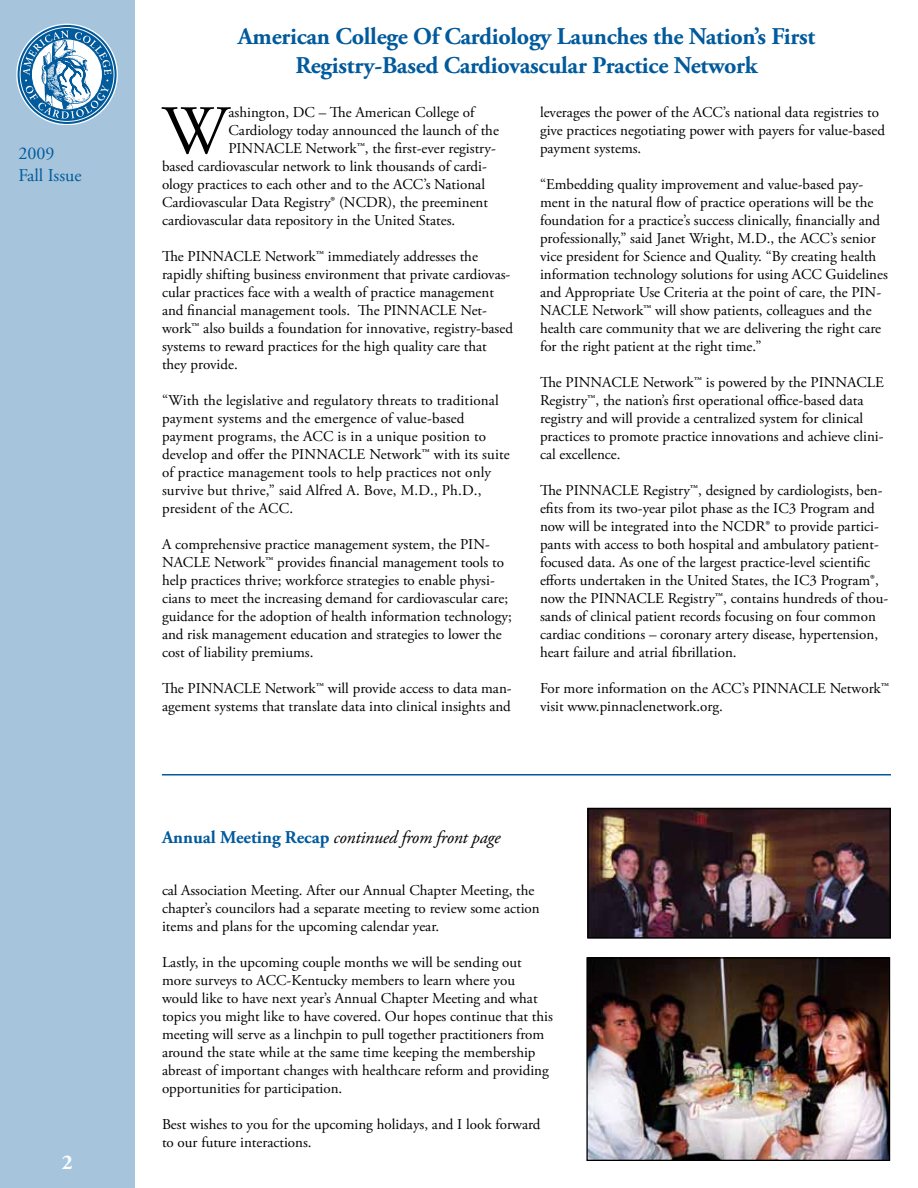
<style>
.page{position:relative;width:918px;height:1188px;background:#fff}
.page>*{position:absolute;margin:0;border:0;box-sizing:border-box;transform-origin:0 0}
.t1{font:69.3px "Adobe Garamond Pro";color:#000}
.t2{font:700 24px/28.8px "Adobe Garamond Pro";letter-spacing:-.01em;color:#005a9c;text-align:center}
.t3{font:700 21px "Adobe Garamond Pro";color:#fff}
.t4{font:italic 18px "Adobe Garamond Pro";letter-spacing:-.01em;color:#000}
.t5{font:18px/21.6px "Adobe Garamond Pro";color:#005a9c}
.t6{font:15px/18px "Adobe Garamond Pro";color:#000}
.s1{font-weight:700;font-style:normal;color:#005a9c}
</style>
<div class="page">
<img style="left:588px;top:959px;width:300px;height:200px">
<div style="left:586px;top:957px;width:304px;height:204px;border:1px solid #000"></div>
<img style="left:589px;top:810px;width:300px;height:127px">
<div style="left:587px;top:808px;width:304px;height:131px;border:1px solid #000"></div>
<hr style="left:162px;top:774px;width:729px;height:2px;background:#005a9c">
<div style="left:0;top:0;width:135px;height:1188px;background:#a6c5dc"></div>
<svg style="left:20px;top:27px;width:95px;height:95px"></svg>
<p class="t5" style="left:18px;top:143px;width:65px">2009<br>Fall Issue</p>
<h3 class="t3" style="left:62px;top:1150px;width:12px">2</h3>
<h2 class="t2" style="left:238px;top:23px;width:579px">American College Of Cardiology Launches the Nation’s First<br>Registry-Based Cardiovascular Practice Network</h2>
<h1 class="t1" style="left:162px;top:90px;width:68px">W</h1>
<p class="t6" style="left:229px;top:104px;width:247px">ashington, DC – The American College of</p>
<p class="t6" style="left:229px;top:122px;width:272px">Cardiology today announced the launch of the</p>
<p class="t6" style="left:229px;top:140px;width:269px">PINNACLE Network™, the first-ever registry-</p>
<p class="t6" style="left:162px;top:158px;width:326px">based cardiovascular network to link thousands of cardi-</p>
<p class="t6" style="left:162px;top:176px;width:325px">ology practices to each other and to the ACC’s National</p>
<p class="t6" style="left:162px;top:194px;width:328px">Cardiovascular Data Registry® (NCDR), the preeminent</p>
<p class="t6" style="left:162px;top:212px;width:295px">cardiovascular data repository in the United States.</p>
<p class="t6" style="left:162px;top:248px;width:353px">The PINNACLE Network™ immediately addresses the rapidly shifting business environment that private cardiovas&shy;cular practices face with a wealth of practice management and financial management tools. The PINNACLE Net&shy;work™ also builds a foundation for innovative, registry-based systems to reward practices for the high quality care that they provide.</p>
<p class="t6" style="left:162px;top:392px;width:349px">“With the legislative and regulatory threats to traditional payment systems and the emergence of value-based payment programs, the ACC is in a unique position to develop and offer the PINNACLE Network™ with its suite of practice management tools to help practices not only survive but thrive,” said Alfred A. Bove, M.D., Ph.D., president of the ACC.</p>
<p class="t6" style="left:162px;top:536px;width:351px">A comprehensive practice management system, the PIN-NACLE Network™ provides financial management tools to help practices thrive; workforce strategies to enable physi&shy;cians to meet the increasing demand for cardiovascular care; guidance for the adoption of health information technology; and risk management education and strategies to lower the cost of liability premiums.</p>
<p class="t6" style="left:162px;top:680px;width:351px">The PINNACLE Network™ will provide access to data man&shy;agement systems that translate data into clinical insights and</p>
<p class="t6" style="left:540px;top:104px;width:346px">leverages the power of the ACC’s national data registries to give practices negotiating power with payers for value-based payment systems.</p>
<p class="t6" style="left:540px;top:176px;width:349px">“Embedding quality improvement and value-based pay&shy;ment in the natural flow of practice operations will be the foundation for a practice’s success clinically, financially and professionally,” said Janet Wright, M.D., the ACC’s senior vice president for Science and Quality. “By creating health information technology solutions for using ACC Guidelines and Appropriate Use Criteria at the point of care, the PIN-NACLE Network™ will show patients, colleagues and the health care community that we are delivering the right care for the right patient at the right time.”</p>
<p class="t6" style="left:540px;top:374px;width:345px">The PINNACLE Network™ is powered by the PINNACLE Registry™, the nation’s first operational office-based data registry and will provide a centralized system for clinical practices to promote practice innovations and achieve clini&shy;cal excellence.</p>
<p class="t6" style="left:540px;top:482px;width:350px">The PINNACLE Registry™, designed by cardiologists, ben&shy;efits from its two-year pilot phase as the IC3 Program and now will be integrated into the NCDR® to provide partici&shy;pants with access to both hospital and ambulatory patient&shy;focused data. As one of the largest practice-level scientific efforts undertaken in the United States, the IC3 Program®, now the PINNACLE Registry™, contains hundreds of thou&shy;sands of clinical patient records focusing on four common cardiac conditions – coronary artery disease, hypertension, heart failure and atrial fibrillation.</p>
<p class="t6" style="left:540px;top:680px;width:351px">For more information on the ACC’s PINNACLE Network™ visit www.pinnaclenetwork.org.</p>
<p class="t4" style="left:162px;top:826px;width:340px"><span class="s1">Annual Meeting Recap</span> continued from front page</p>
<p class="t6" style="left:162px;top:882px;width:379px">cal Association Meeting. After our Annual Chapter Meeting, the chapter’s councilors had a separate meeting to review some action items and plans for the upcoming calendar year.</p>
<p class="t6" style="left:162px;top:954px;width:392px">Lastly, in the upcoming couple months we will be sending out more surveys to ACC-Kentucky members to learn where you would like to have next year’s Annual Chapter Meeting and what topics you might like to have covered. Our hopes continue that this meeting will serve as a linchpin to pull together practitioners from around the state while at the same time keeping the membership abreast of important changes with healthcare reform and providing opportunities for participation.</p>
<p class="t6" style="left:162px;top:1116px;width:380px">Best wishes to you for the upcoming holidays, and I look forward to our future interactions.</p>
</div>
